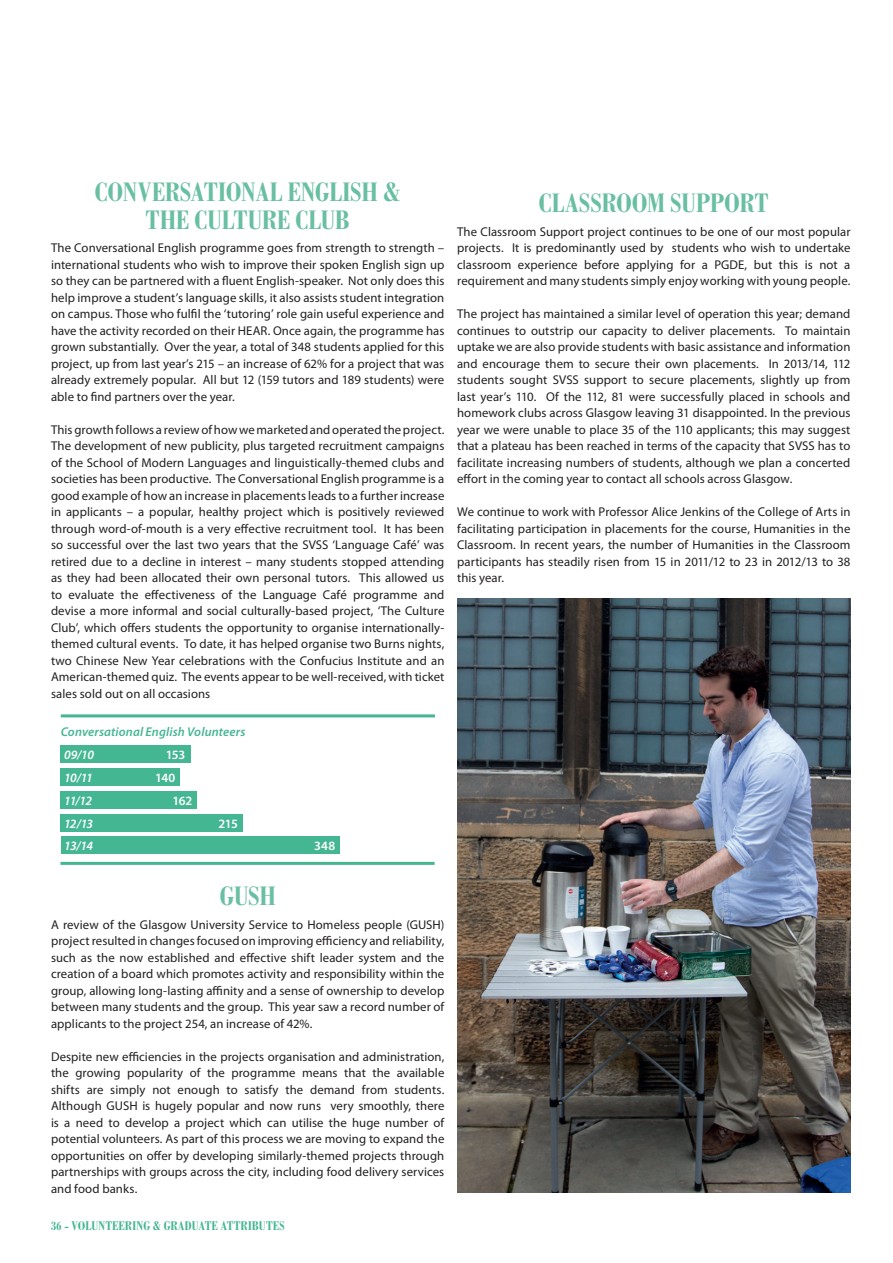
<style>
.page{position:relative;width:893px;height:1263px;background:#fff}
.page>*{position:absolute;margin:0;border:0;box-sizing:border-box;transform-origin:0 0}
.t1{font:700 condensed 28.5px/27.8px "Bodoni Std";letter-spacing:.005em;color:#69bfa1;text-align:center}
.t2{font:700 condensed 13.5px "Bodoni Std";letter-spacing:.02em;color:#45b692}
.t3{font:12.75px/16.5px "Myriad Pro";letter-spacing:.005em;color:#231f20;text-align:justify}
.t4{font:italic 600 12.75px "Myriad Pro";letter-spacing:.01em;color:#45b692}
.t5{font:italic 600 12.75px/22.6px "Myriad Pro";letter-spacing:-.055em;color:#fff}
.t6{font:600 12.75px "Myriad Pro";letter-spacing:-.025em;color:#fff}
</style>
<div class="page">
<hr style="left:60px;top:862px;width:375px;height:3px;background:#45b692">
<hr style="left:61px;top:714px;width:374px;height:3px;background:#45b692">
<div style="left:60px;top:745px;width:131px;height:18px;background:#45b692"></div>
<div style="left:60px;top:768px;width:120px;height:18px;background:#45b692"></div>
<div style="left:60px;top:792px;width:137px;height:17px;background:#45b692"></div>
<div style="left:60px;top:814px;width:183px;height:17px;background:#45b692"></div>
<div style="left:61px;top:837px;width:279px;height:17px;background:#45b692"></div>
<img style="left:457px;top:598px;width:393px;height:595px">
<h1 class="t1" style="left:95px;top:179px;width:307px">CONVERSATIONAL ENGLISH &amp;<br>THE CULTURE CLUB</h1>
<p class="t3" style="left:51px;top:239px;width:395px">The Conversational English programme goes from strength to strength – international students who wish to improve their spoken English sign up so they can be partnered with a fluent English-speaker. Not only does this help improve a student’s language skills, it also assists student integration on campus. Those who fulfil the ‘tutoring’ role gain useful experience and have the activity recorded on their HEAR. Once again, the programme has grown substantially. Over the year, a total of 348 students applied for this project, up from last year’s 215 – an increase of 62% for a project that was already extremely popular. All but 12 (159 tutors and 189 students) were able to find partners over the year.</p>
<p class="t3" style="left:51px;top:421px;width:395px">This growth follows a review of how we marketed and operated the project.<br>The development of new publicity, plus targeted recruitment campaigns of the School of Modern Languages and linguistically-themed clubs and societies has been productive. The Conversational English programme is a good example of how an increase in placements leads to a further increase in applicants – a popular, healthy project which is positively reviewed through word-of-mouth is a very effective recruitment tool. It has been so successful over the last two years that the SVSS ‘Language Café’ was retired due to a decline in interest – many students stopped attending as they had been allocated their own personal tutors. This allowed us to evaluate the effectiveness of the Language Café programme and devise a more informal and social culturally-based project, ‘The Culture Club’, which offers students the opportunity to organise internationally&shy;themed cultural events. To date, it has helped organise two Burns nights, two Chinese New Year celebrations with the Confucius Institute and an American-themed quiz. The events appear to be well-received, with ticket sales sold out on all occasions</p>
<p class="t4" style="left:61px;top:723px;width:186px">Conversational English Volunteers</p>
<p class="t5" style="left:64px;top:743px;width:31px">09/10<br>10/11<br>11/12<br>12/13<br>13/14</p>
<p class="t6" style="left:166px;top:747px;width:21px">153</p>
<p class="t6" style="left:155px;top:770px;width:22px">140</p>
<p class="t6" style="left:172px;top:793px;width:21px">162</p>
<p class="t6" style="left:219px;top:815px;width:21px">215</p>
<p class="t6" style="left:314px;top:838px;width:22px">348</p>
<h1 class="t1" style="left:539px;top:189px;width:231px">CLASSROOM SUPPORT</h1>
<p class="t3" style="left:457px;top:223px;width:395px">The Classroom Support project continues to be one of our most popular projects. It is predominantly used by students who wish to undertake classroom experience before applying for a PGDE, but this is not a requirement and many students simply enjoy working with young people.</p>
<p class="t3" style="left:457px;top:305px;width:395px">The project has maintained a similar level of operation this year; demand continues to outstrip our capacity to deliver placements. To maintain uptake we are also provide students with basic assistance and information and encourage them to secure their own placements. In 2013/14, 112 students sought SVSS support to secure placements, slightly up from last year’s 110. Of the 112, 81 were successfully placed in schools and homework clubs across Glasgow leaving 31 disappointed. In the previous year we were unable to place 35 of the 110 applicants; this may suggest that a plateau has been reached in terms of the capacity that SVSS has to facilitate increasing numbers of students, although we plan a concerted effort in the coming year to contact all schools across Glasgow.</p>
<p class="t3" style="left:457px;top:503px;width:395px">We continue to work with Professor Alice Jenkins of the College of Arts in facilitating participation in placements for the course, Humanities in the Classroom. In recent years, the number of Humanities in the Classroom participants has steadily risen from 15 in 2011/12 to 23 in 2012/13 to 38 this year.</p>
<h1 class="t1" style="left:220px;top:882px;width:57px">GUSH</h1>
<p class="t3" style="left:51px;top:916px;width:395px">A review of the Glasgow University Service to Homeless people (GUSH) project resulted in changes focused on improving efficiency and reliability, such as the now established and effective shift leader system and the creation of a board which promotes activity and responsibility within the group, allowing long-lasting affinity and a sense of ownership to develop between many students and the group. This year saw a record number of applicants to the project 254, an increase of 42%.</p>
<p class="t3" style="left:51px;top:1048px;width:395px">Despite new efficiencies in the projects organisation and administration, the growing popularity of the programme means that the available shifts are simply not enough to satisfy the demand from students.<br>Although GUSH is hugely popular and now runs very smoothly, there is a need to develop a project which can utilise the huge number of potential volunteers. As part of this process we are moving to expand the opportunities on offer by developing similarly-themed projects through partnerships with groups across the city, including food delivery services and food banks.</p>
<p class="t2" style="left:51px;top:1219px;width:235px">36 - VOLUNTEERING &amp; GRADUATE ATTRIBUTES</p>
</div>
